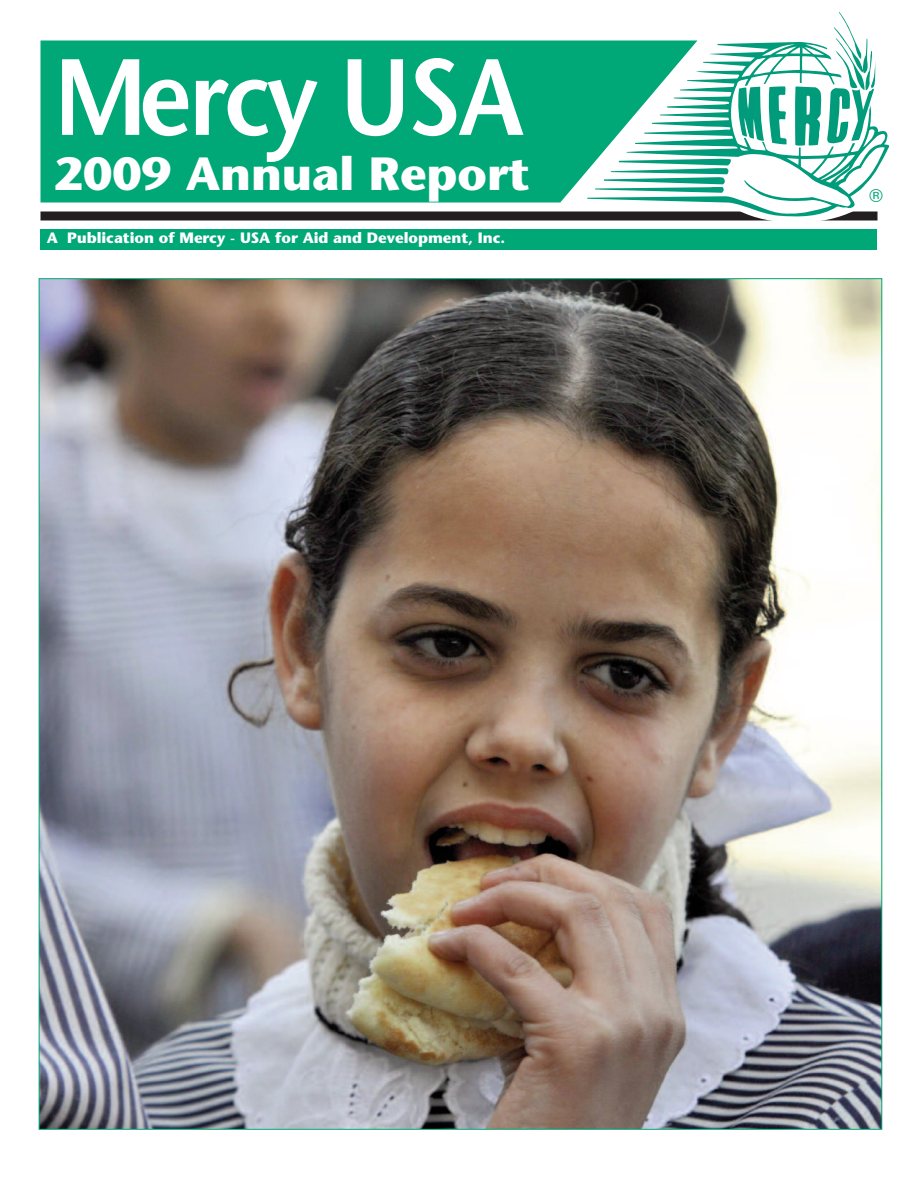
<style>
.page{position:relative;width:918px;height:1188px;background:#fff}
.page>*{position:absolute;margin:0;border:0;box-sizing:border-box;transform-origin:0 0}
.t1{font:600 108px "Stone Sans";letter-spacing:-.03em;color:#fff;scale:.9 1}
.t2{font:700 46.5px "Stone Sans";color:#fff}
.t3{font:18px "Helvetica";color:#00a777}
.t4{font:700 15px "Stone Sans";color:#fff}
</style>
<div class="page">
<div style="left:40px;top:212px;width:838px;height:8px;background:#231f20"></div>
<div style="left:716px;top:142px;width:162px;height:81px;background:#fff;border-radius:50%"></div>
<svg style="left:587px;top:43px;width:302px;height:174px"></svg>
<svg style="left:698px;top:159px;width:33px;height:34px"></svg>
<svg style="left:737px;top:12px;width:148px;height:182px"></svg>
<svg style="left:40px;top:40px;width:658px;height:162px;background:#15ae82"></svg>
<div style="left:40px;top:230px;width:838px;height:20px;background:#00a777"></div>
<img style="left:41px;top:280px;width:839px;height:848px">
<h1 class="t1" style="left:54px;top:55px;width:523px">Mercy USA</h1>
<h2 class="t2" style="left:54px;top:156px;width:478px">2009 Annual Report</h2>
<p class="t4" style="left:47px;top:232px;width:460px">A Publication of Mercy - USA for Aid and Development, Inc.</p>
<p class="t3" style="left:869px;top:188px;width:15px">®</p>
</div>
